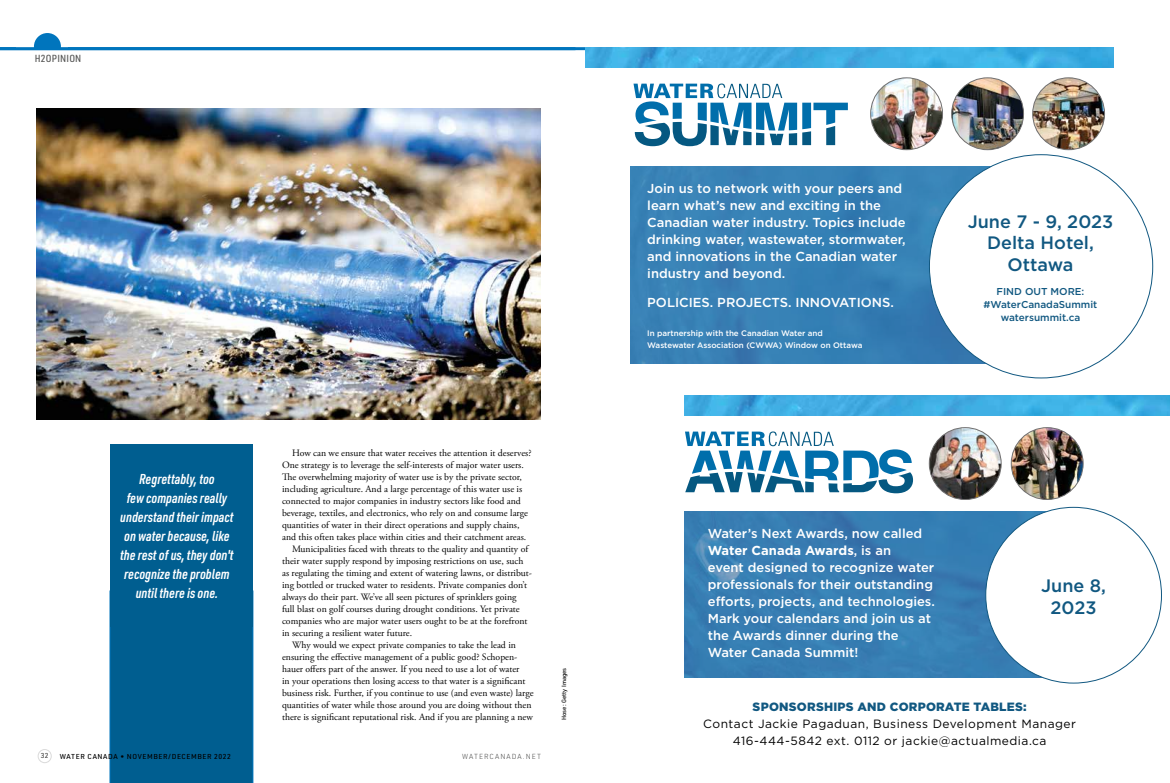
<style>
.page{position:relative;width:1170px;height:783px;background:#fff}
.page>*{position:absolute;margin:0;border:0;box-sizing:border-box;transform-origin:0 0}
.t1{font:500 18px/21.7px "Gotham";color:#115881;text-align:center}
.t2{font:italic 600 14px/19px "URWDIN Cond";color:#fff;text-align:center}
.t3{font:500 13px/17px "Gotham";color:#fff}
.t4{font:12px/17.1px "Gotham";letter-spacing:.04em;color:#000;text-align:center}
.t5{font:900 12px "Gotham HTF";letter-spacing:.02em;color:#115881}
.t6{font:500 10px/13.4px "Gotham";color:#115881;text-align:center}
.t7{font:500 10px "URWDIN Semi Cond";letter-spacing:.02em;color:#575756}
.t8{font:9.8px "Adobe Garamond Pro";color:#000}
.t9{font:500 8px/12px "Gotham";color:#fff}
.t10{font:500 7px "URWDIN";letter-spacing:.08em;color:#000}
.t11{font:300 7px "URWDIN";letter-spacing:.14em;color:#4a4a49}
.t12{font:500 7px "URWDIN";color:#4a4a49}
.t13{font:500 6px "URWDIN";color:#000}
.s1{font-weight:700}
</style>
<div class="page">
<img style="left:36px;top:108px;width:504px;height:312px">
<div style="left:110px;top:627px;width:143px;height:156px;background:#005e90"></div>
<div style="left:110px;top:444px;width:143px;height:183px;background:#005e90"></div>
<div style="left:38px;top:749px;width:14px;height:14px;border:1px solid #dadada;border-radius:50%"></div>
<hr style="left:0;top:47px;width:586px;height:3px;background:#0075bd">
<svg style="left:32px;top:33px;width:30px;height:15px"></svg>
<div style="left:631px;top:166px;width:420px;height:198px;background:#3781b6"></div>
<div style="left:684px;top:511px;width:375px;height:167px;background:#377eb3"></div>
<svg style="left:634px;top:84px;width:214px;height:62px"></svg>
<svg style="left:685px;top:431px;width:228px;height:62px"></svg>
<img style="left:585px;top:48px;width:529px;height:20px">
<img style="left:684px;top:396px;width:486px;height:20px">
<div style="left:929px;top:155px;width:224px;height:223px;background:#fff;border-radius:50%"></div>
<div style="left:986px;top:507px;width:175px;height:176px;background:#fff;border-radius:50%"></div>
<img style="left:871px;top:78px;width:72px;height:72px;border-radius:36px">
<div style="left:870px;top:78px;width:73px;height:72px;border:1px solid #706f6f;border-radius:50%"></div>
<img style="left:952px;top:78px;width:72px;height:72px;border-radius:36px">
<div style="left:951px;top:78px;width:73px;height:72px;border:1px solid #706f6f;border-radius:50%"></div>
<img style="left:1033px;top:78px;width:72px;height:72px;border-radius:36px">
<div style="left:1032px;top:78px;width:73px;height:72px;border:1px solid #706f6f;border-radius:50%"></div>
<img style="left:929px;top:428px;width:72px;height:72px;border-radius:36px">
<div style="left:929px;top:427px;width:72px;height:73px;border:1px solid #706f6f;border-radius:50%"></div>
<img style="left:1011px;top:428px;width:72px;height:72px;border-radius:36px">
<div style="left:1011px;top:427px;width:72px;height:73px;border:1px solid #706f6f;border-radius:50%"></div>
<p class="t7" style="left:35px;top:51px;width:48px">H2OPINION</p>
<h2 class="t2" style="left:120px;top:469px;width:115px">Regrettably, too<br>few companies really understand their impact on water because, like the rest of us, they don't recognize the problem until there is one.</h2>
<p class="t12" style="left:41px;top:751px;width:9px">32</p>
<p class="t10" style="left:60px;top:751px;width:173px">WATER CANADA • NOVEMBER/DECEMBER 2022</p>
<p class="t8" style="left:292px;top:447px;width:241px">How can we ensure that water receives the attention it deserves?</p>
<p class="t8" style="left:282px;top:459px;width:243px">One strategy is to leverage the self-interests of major water users.</p>
<p class="t8" style="left:282px;top:471px;width:241px">The overwhelming majority of water use is by the private sector,</p>
<p class="t8" style="left:282px;top:483px;width:242px">including agriculture. And a large percentage of this water use is</p>
<p class="t8" style="left:282px;top:495px;width:240px">connected to major companies in industry sectors like food and</p>
<p class="t8" style="left:282px;top:507px;width:247px">beverage, textiles, and electronics, who rely on and consume large</p>
<p class="t8" style="left:282px;top:519px;width:239px">quantities of water in their direct operations and supply chains,</p>
<p class="t8" style="left:282px;top:531px;width:246px">and this often takes place within cities and their catchment areas.</p>
<p class="t8" style="left:292px;top:543px;width:238px">Municipalities faced with threats to the quality and quantity of</p>
<p class="t8" style="left:282px;top:555px;width:243px">their water supply respond by imposing restrictions on use, such</p>
<p class="t8" style="left:282px;top:567px;width:251px">as regulating the timing and extent of watering lawns, or distribut-</p>
<p class="t8" style="left:282px;top:579px;width:247px">ing bottled or trucked water to residents. Private companies don’t</p>
<p class="t8" style="left:282px;top:591px;width:236px">always do their part. We’ve all seen pictures of sprinklers going</p>
<p class="t8" style="left:282px;top:603px;width:239px">full blast on golf courses during drought conditions. Yet private</p>
<p class="t8" style="left:282px;top:615px;width:247px">companies who are major water users ought to be at the forefront</p>
<p class="t8" style="left:282px;top:627px;width:132px">in securing a resilient water future.</p>
<p class="t8" style="left:292px;top:639px;width:225px">Why would we expect private companies to take the lead in</p>
<p class="t8" style="left:282px;top:651px;width:237px">ensuring the effective management of a public good? Schopen-</p>
<p class="t8" style="left:282px;top:663px;width:239px">hauer offers part of the answer. If you need to use a lot of water</p>
<p class="t8" style="left:282px;top:675px;width:245px">in your operations then losing access to that water is a significant</p>
<p class="t8" style="left:282px;top:687px;width:253px">business risk. Further, if you continue to use (and even waste) large</p>
<p class="t8" style="left:282px;top:699px;width:251px">quantities of water while those around you are doing without then</p>
<p class="t8" style="left:282px;top:711px;width:252px">there is significant reputational risk. And if you are planning a new</p>
<p class="t11" style="left:462px;top:752px;width:80px">WATERCANADA.NET</p>
<p class="t13" style="left:560px;top:720px;width:54px;rotate:-90deg">Hose: Getty Images</p>
<h3 class="t3" style="left:647px;top:180px;width:260px">Join us to network with your peers and learn what’s new and exciting in the Canadian water industry. Topics include drinking water, wastewater, stormwater, and innovations in the Canadian water industry and beyond.</h3>
<h3 class="t3" style="left:647px;top:293px;width:248px">POLICIES. PROJECTS. INNOVATIONS.</h3>
<p class="t9" style="left:647px;top:327px;width:217px">In partnership with the Canadian Water and<br>Wastewater Association (CWWA) Window on Ottawa</p>
<h1 class="t1" style="left:968px;top:210px;width:147px">June 7 - 9, 2023<br>Delta Hotel,<br>Ottawa</h1>
<p class="t6" style="left:984px;top:284px;width:115px">FIND OUT MORE: #WaterCanadaSummit watersummit.ca</p>
<p class="t3" style="left:708px;top:524px;width:229px">Water’s Next Awards, now called<br><span class="s1">Water Canada Awards</span>, is an<br>event designed to recognize water professionals for their outstanding efforts, projects, and technologies.<br>Mark your calendars and join us at the Awards dinner during the<br>Water Canada Summit!</p>
<h1 class="t1" style="left:1041px;top:574px;width:66px">June 8,<br>2023</h1>
<p class="t5" style="left:753px;top:700px;width:276px">SPONSORSHIPS AND CORPORATE TABLES:</p>
<p class="t4" style="left:703px;top:715px;width:374px">Contact Jackie Pagaduan, Business Development Manager<br>416-444-5842 ext. 0112 or jackie@actualmedia.ca</p>
</div>
